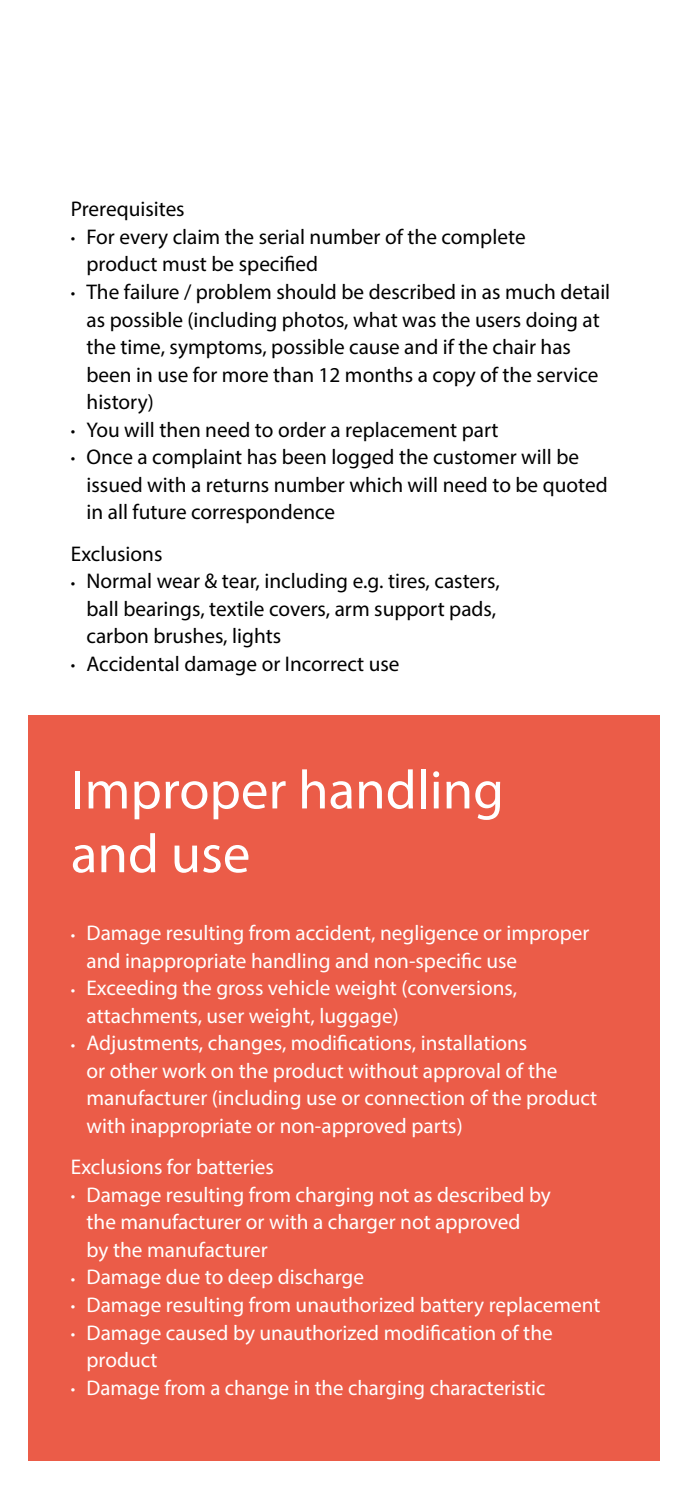
<style>
.page{position:relative;width:688px;height:1489px;background:#fff}
.page>*{position:absolute;margin:0;border:0;box-sizing:border-box;transform-origin:0 0}
.t1{font:55px/63.8px "Myriad Pro";color:#fff}
.t2{font:21.25px/27.5px "Myriad Pro";color:#fff}
.t3{font:21.25px/27.5px "Myriad Pro";color:#000}
.s1{font-size:16px}
</style>
<div class="page">
<div style="left:28px;top:715px;width:631px;height:745px;background:#eb5c48"></div>
<p class="t3" style="left:71px;top:195px;width:115px">Prerequisites</p>
<p class="t3" style="left:86px;top:223px;width:440px;text-indent:-16px"><span class="s1">•</span> For every claim the serial number of the complete product must be specified</p>
<p class="t3" style="left:86px;top:278px;width:525px;text-indent:-16px"><span class="s1">•</span> The failure / problem should be described in as much detail as possible (including photos, what was the users doing at the time, symptoms, possible cause and if the chair has been in use for more than 12 months a copy of the service history)</p>
<p class="t3" style="left:71px;top:415px;width:429px"><span class="s1">•</span> You will then need to order a replacement part</p>
<p class="t3" style="left:86px;top:443px;width:522px;text-indent:-16px"><span class="s1">•</span> Once a complaint has been logged the customer will be issued with a returns number which will need to be quoted in all future correspondence</p>
<p class="t3" style="left:71px;top:539px;width:93px">Exclusions</p>
<p class="t3" style="left:86px;top:567px;width:414px;text-indent:-16px"><span class="s1">•</span> Normal wear &amp; tear, including e.g. tires, casters, ball bearings, textile covers, arm support pads, carbon brushes, lights</p>
<p class="t3" style="left:71px;top:649px;width:330px"><span class="s1">•</span> Accidental damage or Incorrect use</p>
<h1 class="t1" style="left:71px;top:757px;width:434px">Improper handling and use</h1>
<p class="t2" style="left:86px;top:918px;width:504px;text-indent:-16px"><span class="s1">•</span> Damage resulting from accident, negligence or improper and inappropriate handling and non-specific use</p>
<p class="t2" style="left:86px;top:973px;width:432px;text-indent:-16px"><span class="s1">•</span> Exceeding the gross vehicle weight (conversions, attachments, user weight, luggage)</p>
<p class="t2" style="left:86px;top:1028px;width:512px;text-indent:-16px"><span class="s1">•</span> Adjustments, changes, modifications, installations<br>or other work on the product without approval of the manufacturer (including use or connection of the product with inappropriate or non-approved parts)</p>
<p class="t2" style="left:71px;top:1153px;width:204px">Exclusions for batteries</p>
<p class="t2" style="left:86px;top:1180px;width:466px;text-indent:-16px"><span class="s1">•</span> Damage resulting from charging not as described by the manufacturer or with a charger not approved<br>by the manufacturer</p>
<p class="t2" style="left:71px;top:1263px;width:295px"><span class="s1">•</span> Damage due to deep discharge</p>
<p class="t2" style="left:71px;top:1290px;width:531px"><span class="s1">•</span> Damage resulting from unauthorized battery replacement</p>
<p class="t2" style="left:86px;top:1318px;width:467px;text-indent:-16px"><span class="s1">•</span> Damage caused by unauthorized modification of the product</p>
<p class="t2" style="left:71px;top:1373px;width:476px"><span class="s1">•</span> Damage from a change in the charging characteristic</p>
</div>
